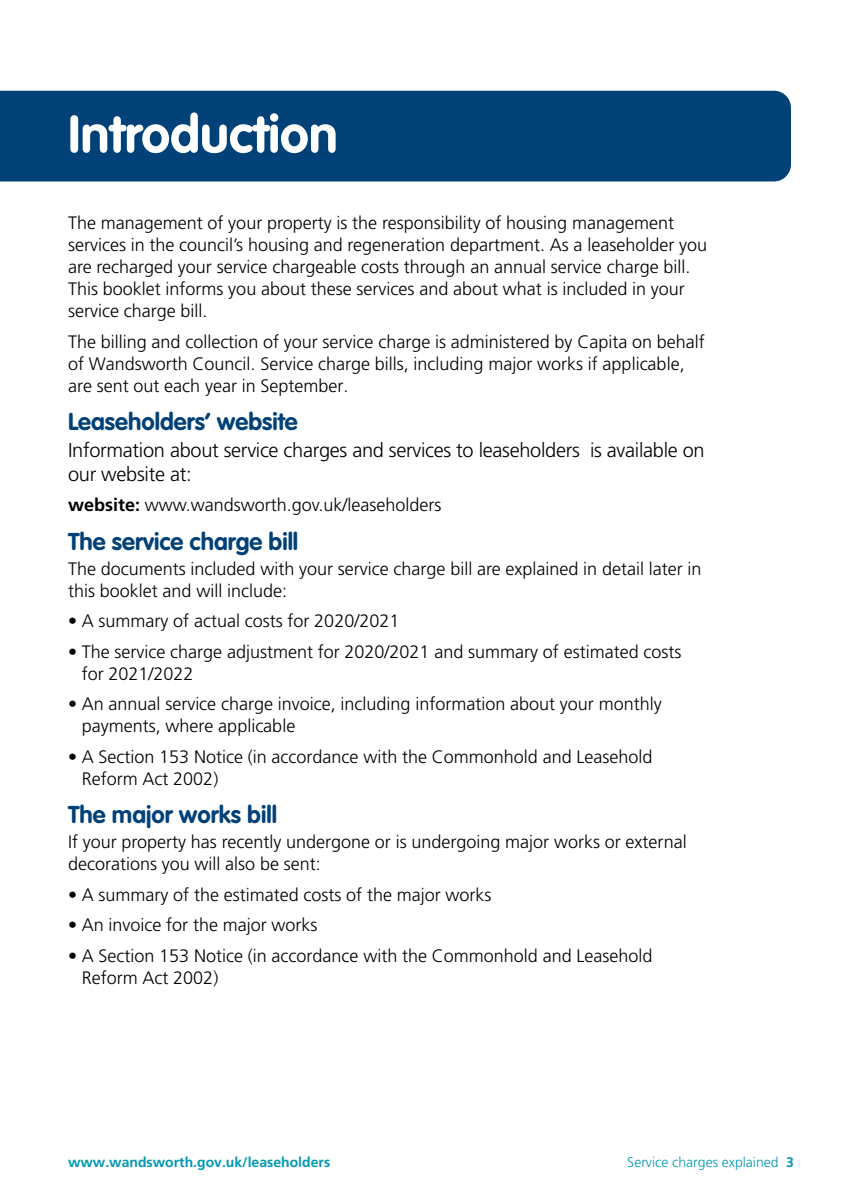
<style>
.page{position:relative;width:842px;height:1191px;background:#fff}
.page>*{position:absolute;margin:0;border:0;box-sizing:border-box;transform-origin:0 0}
.t1{font:700 52px "VAG Rounded LT";color:#fff}
.t2{font:700 24px "VAG Rounded LT";color:#004177}
.t3{font:300 20px/24px "Frutiger LT";letter-spacing:-.015em;color:#000}
.t4{font:300 18px/22px "Frutiger LT";color:#000}
.t5{font:700 14px "Frutiger LT";color:#0099b3}
.t6{font:300 14px "Frutiger LT";color:#0099b3}
.s1{font-weight:700}
</style>
<div class="page">
<div style="left:0;top:91px;width:791px;height:90px;background:#004177"></div>
<h1 class="t1" style="left:68px;top:104px;width:271px">Introduction</h1>
<p class="t4" style="left:68px;top:212px;width:641px">The management of your property is the responsibility of housing management services in the council’s housing and regeneration department. As a leaseholder you are recharged your service chargeable costs through an annual service charge bill.<br>This booklet informs you about these services and about what is included in your service charge bill.</p>
<p class="t4" style="left:68px;top:330px;width:638px">The billing and collection of your service charge is administered by Capita on behalf of Wandsworth Council. Service charge bills, including major works if applicable, are sent out each year in September.</p>
<h2 class="t2" style="left:68px;top:407px;width:231px">Leaseholders’ website</h2>
<p class="t3" style="left:68px;top:438px;width:638px">Information about service charges and services to leaseholders is available on our website at:</p>
<p class="t4" style="left:68px;top:494px;width:375px"><span class="s1">website:</span> www.wandsworth.gov.uk/leaseholders</p>
<h2 class="t2" style="left:68px;top:527px;width:232px">The service charge bill</h2>
<p class="t4" style="left:68px;top:558px;width:635px">The documents included with your service charge bill are explained in detail later in this booklet and will include:</p>
<p class="t4" style="left:68px;top:610px;width:333px">• A summary of actual costs for 2020/2021</p>
<p class="t4" style="left:82px;top:641px;width:601px;text-indent:-14px">• The service charge adjustment for 2020/2021 and summary of estimated costs for 2021/2022</p>
<p class="t4" style="left:82px;top:693px;width:581px;text-indent:-14px">• An annual service charge invoice, including information about your monthly payments, where applicable</p>
<p class="t4" style="left:82px;top:746px;width:572px;text-indent:-14px">• A Section 153 Notice (in accordance with the Commonhold and Leasehold<br>Reform Act 2002)</p>
<h2 class="t2" style="left:68px;top:801px;width:210px">The major works bill</h2>
<p class="t4" style="left:68px;top:831px;width:620px">If your property has recently undergone or is undergoing major works or external decorations you will also be sent:</p>
<p class="t4" style="left:68px;top:884px;width:425px">• A summary of the estimated costs of the major works</p>
<p class="t4" style="left:68px;top:914px;width:251px">• An invoice for the major works</p>
<p class="t4" style="left:82px;top:945px;width:572px;text-indent:-14px">• A Section 153 Notice (in accordance with the Commonhold and Leasehold<br>Reform Act 2002)</p>
<p class="t5" style="left:68px;top:1154px;width:264px">www.wandsworth.gov.uk/leaseholders</p>
<p class="t6" style="left:627px;top:1154px;width:168px">Service charges explained <span class="s1">3</span></p>
</div>
